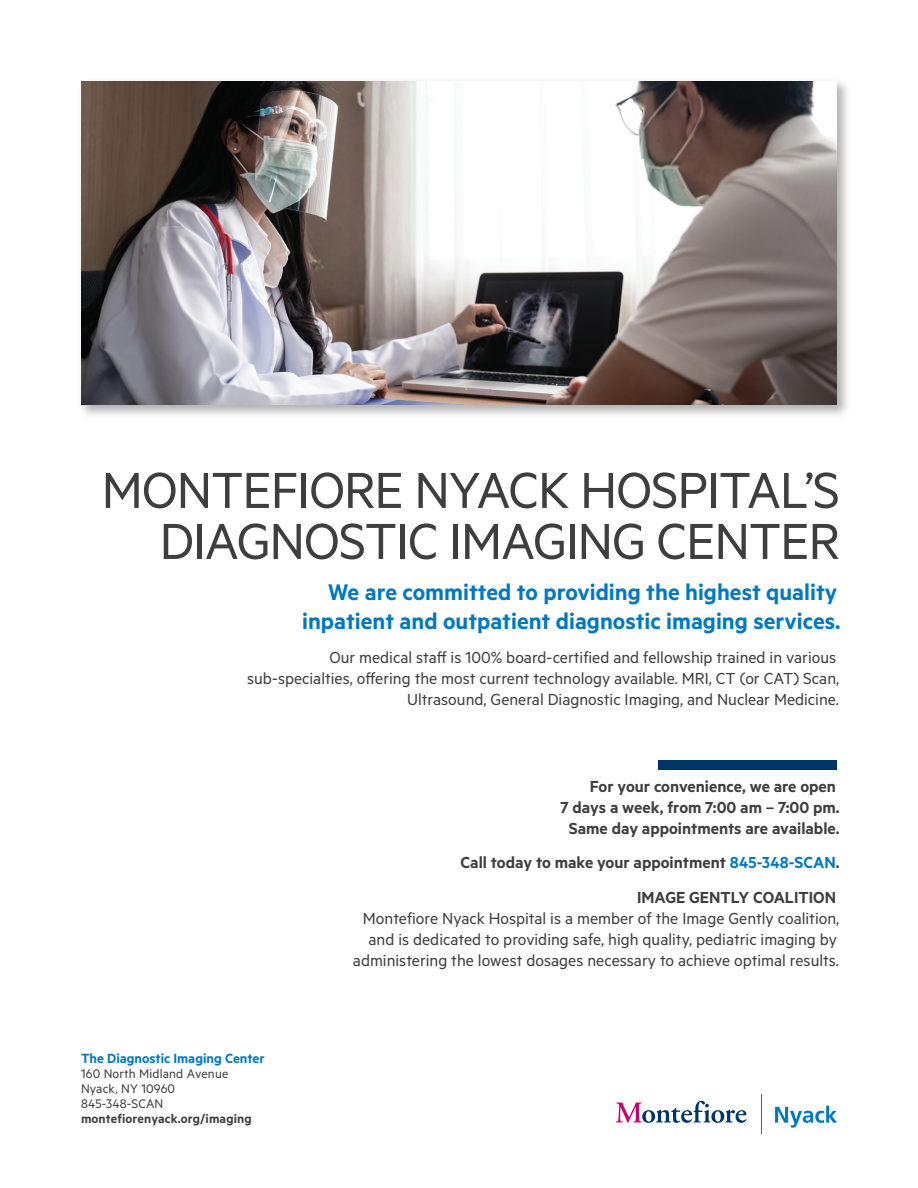
<style>
.page{position:relative;width:918px;height:1188px;background:#fff}
.page>*{position:absolute;margin:0;border:0;box-sizing:border-box;transform-origin:0 0}
.t1{font:57px/51px "Metric";letter-spacing:-.02em;color:#3e3e3f;text-align:right}
.t2{font:600 25.5px/28.5px "Metric";color:#0079c2;text-align:right}
.t3{font:18px/21px "Metric";color:#3e3e3f;text-align:right}
.t4{font:600 18px/21px "Metric";color:#3e3e3f;text-align:right}
.t5{font:600 15px "Metric";color:#0079c2}
.t6{font:14.1px/15px "Metric";letter-spacing:.01em;color:#3e3e3f}
.t7{font:600 14.1px "Metric";letter-spacing:.01em;color:#3e3e3f}
.s1{color:#0079c2}
</style>
<div class="page">
<svg style="left:616px;top:1101px;width:130px;height:22px"></svg>
<hr style="left:761px;top:1094px;width:1px;height:40px;background:#0079c2">
<svg style="left:775px;top:1106px;width:62px;height:22px"></svg>
<div style="left:77px;top:77px;width:775px;height:343px;background:#231f20;opacity:.35"></div>
<img style="left:81px;top:81px;width:756px;height:324px">
<div style="left:658px;top:760px;width:179px;height:10px;background:#003667"></div>
<h1 class="t1" style="left:102px;top:463px;width:740px">MONTEFIORE NYACK HOSPITAL’S<br>DIAGNOSTIC IMAGING CENTER</h1>
<h2 class="t2" style="left:302px;top:577px;width:540px">We are committed to providing the highest quality inpatient and outpatient diagnostic imaging services.</h2>
<p class="t3" style="left:247px;top:646px;width:594px">Our medical staff is 100% board-certified and fellowship trained in various sub-specialties, offering the most current technology available. MRI, CT (or CAT) Scan,<br>Ultrasound, General Diagnostic Imaging, and Nuclear Medicine.</p>
<p class="t5" style="left:81px;top:1049px;width:185px">The Diagnostic Imaging Center</p>
<p class="t6" style="left:81px;top:1065px;width:149px">160 North Midland Avenue<br>Nyack, NY 10960<br>845-348-SCAN</p>
<p class="t7" style="left:81px;top:1110px;width:172px">montefiorenyack.org/imaging</p>
<p class="t4" style="left:560px;top:775px;width:281px">For your convenience, we are open<br>7 days a week, from 7:00 am – 7:00 pm.<br>Same day appointments are available.</p>
<p class="t4" style="left:461px;top:845px;width:381px;line-height:34.5px">Call today to make your appointment <span class="s1">845-348-SCAN</span>.<br>IMAGE GENTLY COALITION</p>
<p class="t3" style="left:353px;top:907px;width:488px">Montefiore Nyack Hospital is a member of the Image Gently coalition, and is dedicated to providing safe, high quality, pediatric imaging by administering the lowest dosages necessary to achieve optimal results.</p>
</div>
